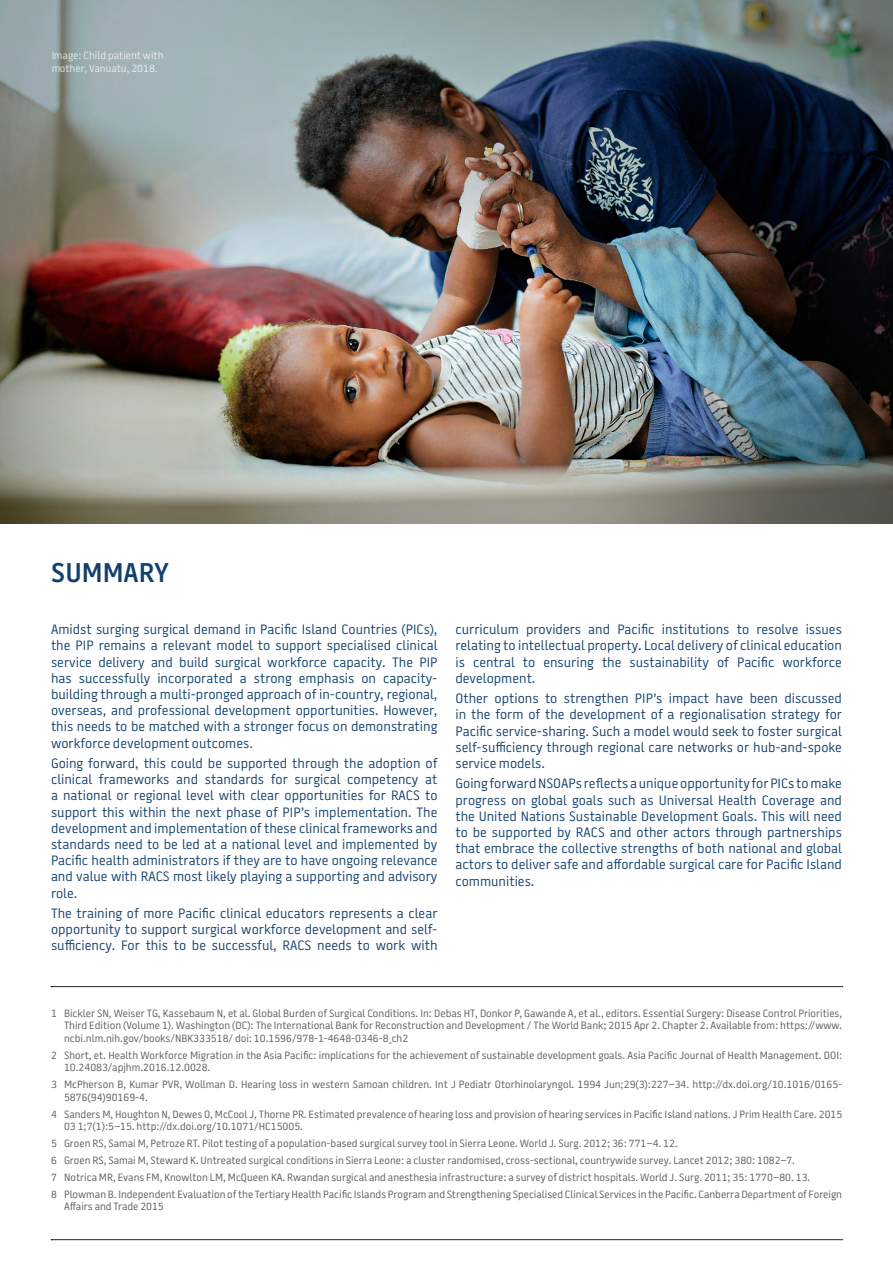
<style>
.page{position:relative;width:893px;height:1263px;background:#fff}
.page>*{position:absolute;margin:0;border:0;box-sizing:border-box;transform-origin:0 0}
.t1{font:600 27px "Battersea SANS";color:#133f6d}
.t2{font:13.5px/16.2px "Battersea SANS";color:#133f6d;text-align:justify}
.t3{font:10.5px/12.6px "Battersea SANS";color:#58595b}
.t4{font:10.5px/12.6px "Battersea SANS";color:#fff}
</style>
<div class="page">
<svg style="left:51px;top:1239px;width:792px;height:1px"></svg>
<svg style="left:51px;top:986px;width:792px;height:1px"></svg>
<img style="left:0;top:0;width:893px;height:523px">
<p class="t4" style="left:51px;top:49px;width:114px">Image: Child patient with mother, Vanuatu, 2018.</p>
<h1 class="t1" style="left:51px;top:554px;width:119px">SUMMARY</h1>
<p class="t2" style="left:51px;top:621px;width:388px">Amidst surging surgical demand in Pacific Island Countries (PICs), the PIP remains a relevant model to support specialised clinical service delivery and build surgical workforce capacity. The PIP has successfully incorporated a strong emphasis on capacity&shy;building through a multi-pronged approach of in-country, regional, overseas, and professional development opportunities. However, this needs to be matched with a stronger focus on demonstrating workforce development outcomes.</p>
<p class="t2" style="left:51px;top:755px;width:388px">Going forward, this could be supported through the adoption of clinical frameworks and standards for surgical competency at a national or regional level with clear opportunities for RACS to support this within the next phase of PIP’s implementation. The development and implementation of these clinical frameworks and standards need to be led at a national level and implemented by Pacific health administrators if they are to have ongoing relevance and value with RACS most likely playing a supporting and advisory role.</p>
<p class="t2" style="left:51px;top:905px;width:388px">The training of more Pacific clinical educators represents a clear opportunity to support surgical workforce development and self&shy;sufficiency. For this to be successful, RACS needs to work with</p>
<p class="t2" style="left:455px;top:621px;width:388px">curriculum providers and Pacific institutions to resolve issues relating to intellectual property. Local delivery of clinical education is central to ensuring the sustainability of Pacific workforce development.</p>
<p class="t2" style="left:455px;top:690px;width:388px">Other options to strengthen PIP’s impact have been discussed in the form of the development of a regionalisation strategy for Pacific service-sharing. Such a model would seek to foster surgical self-sufficiency through regional care networks or hub-and-spoke service models.</p>
<p class="t2" style="left:455px;top:776px;width:388px">Going forward NSOAPs reflects a unique opportunity for PICs to make progress on global goals such as Universal Health Coverage and the United Nations Sustainable Development Goals. This will need to be supported by RACS and other actors through partnerships that embrace the collective strengths of both national and global actors to deliver safe and affordable surgical care for Pacific Island communities.</p>
<p class="t3" style="left:64px;top:1007px;width:780px;text-align:justify;text-indent:-13px">1 Bickler SN, Weiser TG, Kassebaum N, et al. Global Burden of Surgical Conditions. In: Debas HT, Donkor P, Gawande A, et al., editors. Essential Surgery: Disease Control Priorities, Third Edition (Volume 1). Washington (DC): The International Bank for Reconstruction and Development / The World Bank; 2015 Apr 2. Chapter 2. Available from: https://www. ncbi.nlm.nih.gov/books/NBK333518/ doi: 10.1596/978-1-4648-0346-8_ch2</p>
<p class="t3" style="left:64px;top:1049px;width:780px;text-indent:-13px">2 Short, et. Health Workforce Migration in the Asia Pacific: implications for the achievement of sustainable development goals. Asia Pacific Journal of Health Management. DOI:<br>10.24083/apjhm.2016.12.0028.</p>
<p class="t3" style="left:64px;top:1078px;width:780px;text-indent:-13px">3 McPherson B, Kumar PVR, Wollman D. Hearing loss in western Samoan children. Int J Pediatr Otorhinolaryngol. 1994 Jun;29(3):227–34. http://dx.doi.org/10.1016/0165-<br>5876(94)90169-4.</p>
<p class="t3" style="left:64px;top:1108px;width:780px;text-indent:-13px">4 Sanders M, Houghton N, Dewes O, McCool J, Thorne PR. Estimated prevalence of hearing loss and provision of hearing services in Pacific Island nations. J Prim Health Care. 2015<br>03 1;7(1):5–15. http://dx.doi.org/10.1071/HC15005.</p>
<p class="t3" style="left:51px;top:1135px;width:792px;line-height:16.8px">5 Groen RS, Samai M, Petroze RT. Pilot testing of a population-based surgical survey tool in Sierra Leone. World J. Surg. 2012; 36: 771–4. 12.<br>6 Groen RS, Samai M, Steward K. Untreated surgical conditions in Sierra Leone: a cluster randomised, cross-sectional, countrywide survey. Lancet 2012; 380: 1082–7.<br>7 Notrica MR, Evans FM, Knowlton LM, McQueen KA. Rwandan surgical and anesthesia infrastructure: a survey of district hospitals. World J. Surg. 2011; 35: 1770–80. 13.<br>8 Plowman B. Independent Evaluation of the Tertiary Health Pacific Islands Program and Strengthening Specialised Clinical Services in the Pacific. Canberra Department of Foreign</p>
<p class="t3" style="left:64px;top:1200px;width:101px">Affairs and Trade 2015</p>
</div>
